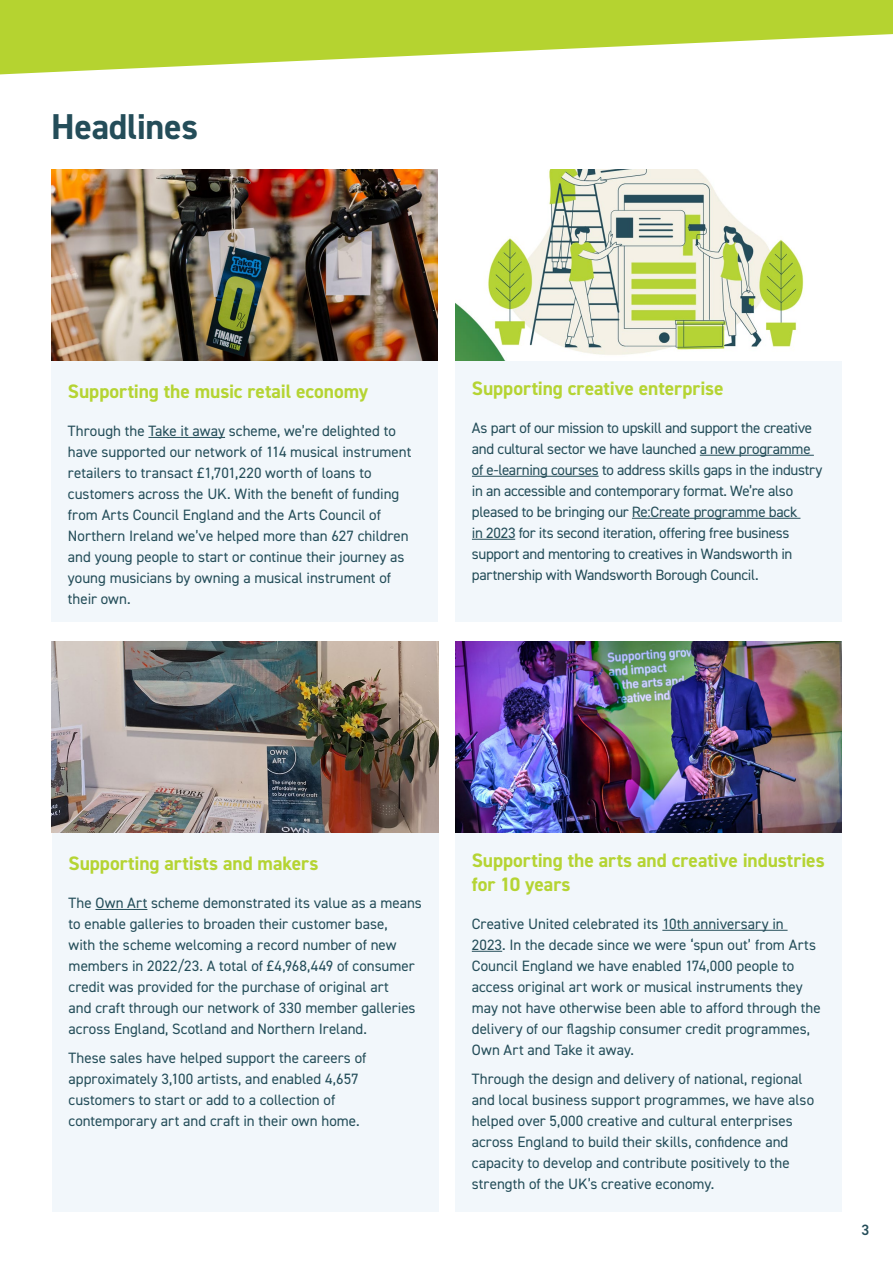
<style>
.page{position:relative;width:893px;height:1263px;background:#fff}
.page>*{position:absolute;margin:0;border:0;box-sizing:border-box;transform-origin:0 0}
.t1{font:700 36px "DIN2014";letter-spacing:-.005em;color:#244d59}
.t2{font:700 19.5px/24px "DIN2014";letter-spacing:-.005em;color:#b5d433}
.t3{font:15px/21px "DIN2014";color:#244d59}
.t4{font:15px/21px "DIN2014";letter-spacing:-.02em;color:#244d59}
.t5{font:600 15px "DIN2014";color:#244d59}
</style>
<div class="page">
<div style="left:51px;top:360px;width:387px;height:262px;background:#f2f7fb"></div>
<div style="left:455px;top:360px;width:387px;height:262px;background:#f2f7fb"></div>
<div style="left:455px;top:832px;width:387px;height:380px;background:#f2f7fb"></div>
<div style="left:52px;top:832px;width:387px;height:380px;background:#f2f7fb"></div>
<img style="left:52px;top:169px;width:386px;height:191px">
<img style="left:455px;top:169px;width:349px;height:191px">
<img style="left:52px;top:641px;width:387px;height:191px">
<img style="left:455px;top:641px;width:387px;height:191px">
<hr style="left:148px;top:437px;width:77px;height:1px;background:#244d59">
<hr style="left:700px;top:455px;width:114px;height:1px;background:#244d59">
<hr style="left:472px;top:476px;width:127px;height:1px;background:#244d59">
<hr style="left:632px;top:518px;width:168px;height:1px;background:#244d59">
<hr style="left:472px;top:539px;width:43px;height:1px;background:#244d59">
<hr style="left:96px;top:909px;width:51px;height:1px;background:#244d59">
<hr style="left:662px;top:930px;width:126px;height:1px;background:#244d59">
<hr style="left:472px;top:951px;width:30px;height:1px;background:#244d59">
<svg style="left:0;top:0;width:893px;height:74px;fill:#b5d330"></svg>
<h1 class="t1" style="left:51px;top:102px;width:149px">Headlines</h1>
<h2 class="t2" style="left:68px;top:379px;width:302px">Supporting the music retail economy</h2>
<p class="t3" style="left:68px;top:420px;width:345px">Through the Take it away scheme, we’re delighted to have supported our network of 114 musical instrument retailers to transact £1,701,220 worth of loans to customers across the UK. With the benefit of funding from Arts Council England and the Arts Council of Northern Ireland we’ve helped more than 627 children and young people to start or continue their journey as young musicians by owning a musical instrument of their own.</p>
<h2 class="t2" style="left:472px;top:376px;width:253px">Supporting creative enterprise</h2>
<p class="t4" style="left:472px;top:417px;width:352px">As part of our mission to upskill and support the creative and cultural sector we have launched a new programme of e-learning courses to address skills gaps in the industry in an accessible and contemporary format. We’re also pleased to be bringing our Re:Create programme back<br>in 2023 for its second iteration, offering free business support and mentoring to creatives in Wandsworth in partnership with Wandsworth Borough Council.</p>
<h2 class="t2" style="left:69px;top:851px;width:251px">Supporting artists and makers</h2>
<p class="t3" style="left:69px;top:892px;width:355px">The Own Art scheme demonstrated its value as a means to enable galleries to broaden their customer base,<br>with the scheme welcoming a record number of new members in 2022/23. A total of £4,968,449 of consumer credit was provided for the purchase of original art<br>and craft through our network of 330 member galleries across England, Scotland and Northern Ireland.</p>
<p class="t3" style="left:69px;top:1047px;width:299px">These sales have helped support the careers of approximately 3,100 artists, and enabled 4,657 customers to start or add to a collection of contemporary art and craft in their own home.</p>
<h2 class="t2" style="left:472px;top:848px;width:354px">Supporting the arts and creative industries for 10 years</h2>
<p class="t3" style="left:472px;top:913px;width:350px">Creative United celebrated its 10th anniversary in 2023. In the decade since we were ‘spun out’ from Arts Council England we have enabled 174,000 people to access original art work or musical instruments they may not have otherwise been able to afford through the delivery of our flagship consumer credit programmes, Own Art and Take it away.</p>
<p class="t3" style="left:472px;top:1068px;width:344px">Through the design and delivery of national, regional and local business support programmes, we have also helped over 5,000 creative and cultural enterprises across England to build their skills, confidence and capacity to develop and contribute positively to the strength of the UK’s creative economy.</p>
<p class="t5" style="left:861px;top:1219px;width:9px">3</p>
</div>
